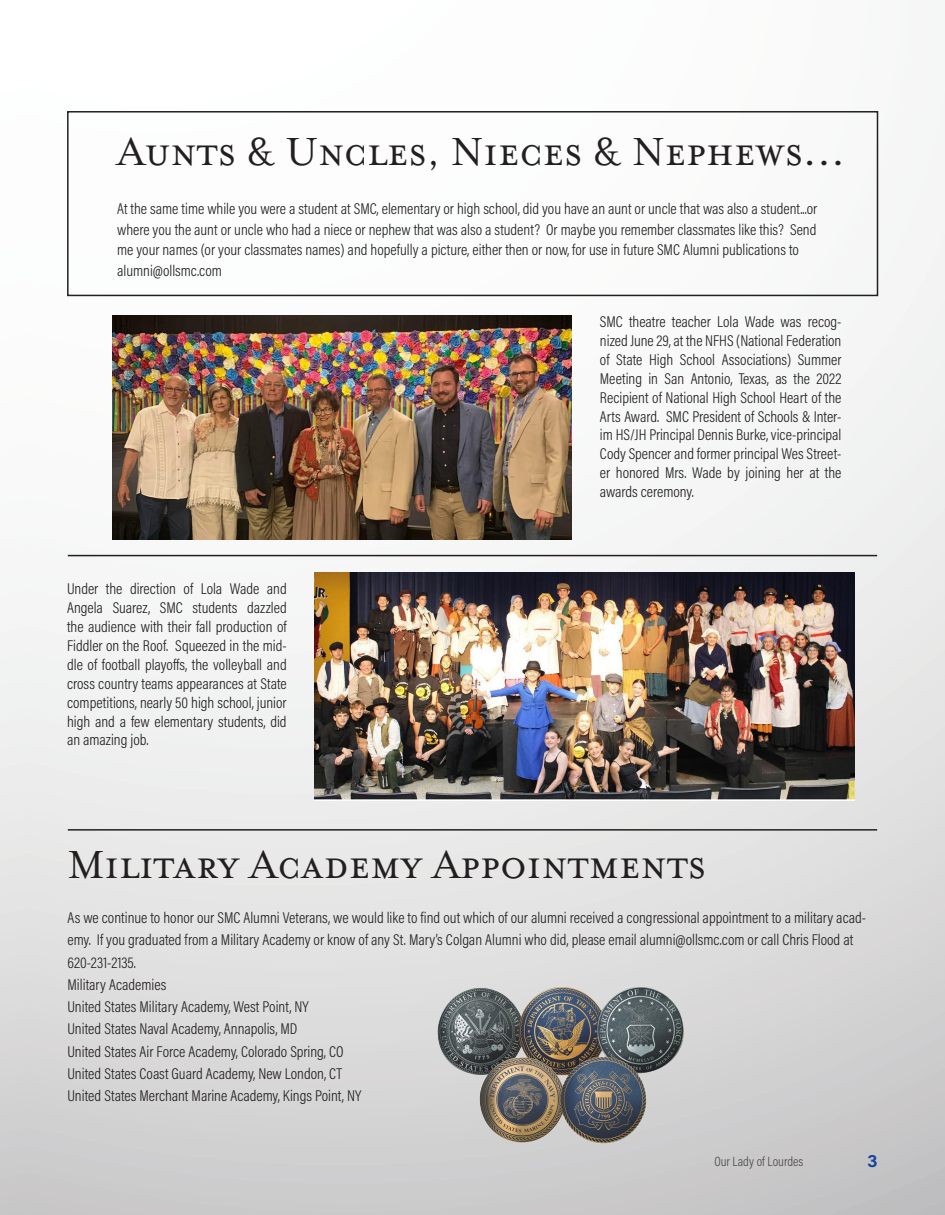
<style>
.page{position:relative;width:945px;height:1215px;background:#fff}
.page>*{position:absolute;margin:0;border:0;box-sizing:border-box;transform-origin:0 0}
.t1{font:45px "Mrs Eaves Small Caps OT";color:#231f20}
.t2{font:700 18px "Acumin Pro";color:#18469d}
.t3{font:300 15.75px/18.9px "Acumin Pro Cond";color:#231f20}
.t4{font:300 13.5px "Acumin Pro Cond";color:#4b4c4d}
</style>
<div class="page">
<div style="left:27px;top:0;width:918px;height:1215px;background:linear-gradient(to bottom,#fff,#d3d2d3)"></div>
<div style="left:0;top:0;width:27px;height:1215px;background:linear-gradient(to bottom,#fff,#d4d3d4)"></div>
<hr style="left:68px;top:829px;width:809px;height:2px;background:#231f20">
<hr style="left:68px;top:555px;width:809px;height:1px;background:#231f20">
<img style="left:376px;top:958px;width:383px;height:216px">
<div style="left:67px;top:111px;width:811px;height:185px;border:2px solid #231f20"></div>
<img style="left:315px;top:572px;width:540px;height:229px">
<img style="left:113px;top:315px;width:458px;height:225px">
<p class="t1" style="left:117px;top:127px;width:730px">Aunts &amp; Uncles, Nieces &amp; Nephews...</p>
<p class="t3" style="left:117px;top:198px;width:702px;line-height:20.5px">At the same time while you were a student at SMC, elementary or high school, did you have an aunt or uncle that was also a student...or where you the aunt or uncle who had a niece or nephew that was also a student? Or maybe you remember classmates like this? Send me your names (or your classmates names) and hopefully a picture, either then or now, for use in future SMC Alumni publications to alumni@ollsmc.com</p>
<p class="t3" style="left:67px;top:579px;width:221px;text-align:justify">Under the direction of Lola Wade and Angela Suarez, SMC students dazzled the audience with their fall production of Fiddler on the Roof. Squeezed in the mid&shy;dle of football playoffs, the volleyball and cross country teams appearances at State competitions, nearly 50 high school, junior high and a few elementary students, did an amazing job.</p>
<p class="t3" style="left:600px;top:312px;width:243px;text-align:justify">SMC theatre teacher Lola Wade was recog&shy;nized June 29, at the NFHS (National Federation of State High School Associations) Summer Meeting in San Antonio, Texas, as the 2022<br>Recipient of National High School Heart of the Arts Award. SMC President of Schools &amp; Inter&shy;im HS/JH Principal Dennis Burke, vice-principal Cody Spencer and former principal Wes Street&shy;er honored Mrs. Wade by joining her at the awards ceremony.</p>
<p class="t1" style="left:68px;top:841px;width:640px">Military Academy Appointments</p>
<p class="t3" style="left:68px;top:906px;width:800px;line-height:22.4px">As we continue to honor our SMC Alumni Veterans, we would like to find out which of our alumni received a congressional appointment to a military acad&shy;emy. If you graduated from a Military Academy or know of any St. Mary’s Colgan Alumni who did, please email alumni@ollsmc.com or call Chris Flood at<br>620-231-2135.</p>
<p class="t3" style="left:68px;top:975px;width:100px">Military Academies</p>
<p class="t3" style="left:68px;top:997px;width:243px">United States Military Academy, West Point, NY</p>
<p class="t3" style="left:68px;top:1019px;width:231px">United States Naval Academy, Annapolis, MD</p>
<p class="t3" style="left:68px;top:1042px;width:278px">United States Air Force Academy, Colorado Spring, CO</p>
<p class="t3" style="left:68px;top:1064px;width:276px">United States Coast Guard Academy, New London, CT</p>
<p class="t3" style="left:68px;top:1086px;width:295px">United States Merchant Marine Academy, Kings Point, NY</p>
<p class="t4" style="left:714px;top:1153px;width:91px">Our Lady of Lourdes</p>
<p class="t2" style="left:867px;top:1148px;width:12px">3</p>
</div>
